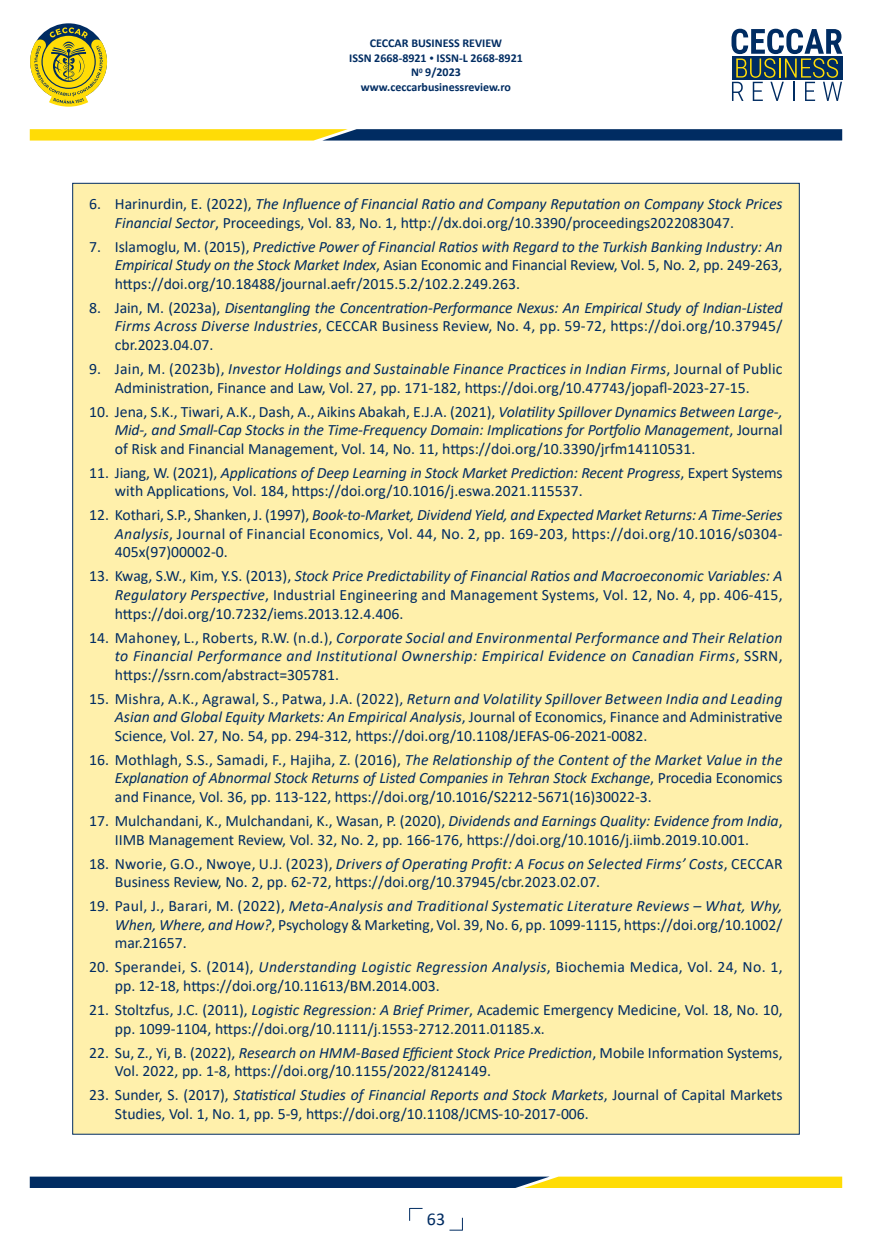
<style>
.page{position:relative;width:872px;height:1255px;background:#fff}
.page>*{position:absolute;margin:0;border:0;box-sizing:border-box;transform-origin:0 0}
.t1{font:18px "Calibri";color:#002c62}
.t2{font:15.75px/18.6px "Calibri";color:#002c62;text-align:justify}
.t3{font:italic 15.75px/18.6px "Calibri";letter-spacing:-.005em;color:#002c62;text-align:justify}
.t4{font:15.75px/18.6px "Calibri";letter-spacing:.02em;color:#002c62}
.t5{font:700 12px/14.4px "Calibri";color:#002c62;text-align:center}
.s1{font-size:9px}
.s2{font-style:italic}
.s3{font-style:normal}
</style>
<div class="page">
<svg style="left:449px;top:1217px;width:14px;height:13px"></svg>
<svg style="left:731px;top:29px;width:111px;height:72px"></svg>
<svg style="left:30px;top:129px;width:812px;height:11px;background:#647144"></svg>
<svg style="left:30px;top:27px;width:77px;height:80px"></svg>
<svg style="left:30px;top:1176px;width:812px;height:11px;background:#69774c"></svg>
<svg style="left:409px;top:1207px;width:13px;height:13px"></svg>
<div style="left:72px;top:183px;width:727px;height:951px;background:#fff0ab;border:1px solid #002c62"></div>
<p class="t5" style="left:349px;top:36px;width:175px">CECCAR BUSINESS REVIEW<br>ISSN 2668-8921 <span class="s1">•</span> ISSN-L 2668-8921<br>N<sup>0</sup> 9/2023 www.ceccarbusinessreview.ro</p>
<p class="t2" style="left:115px;top:194px;width:669px;text-indent:-26px">6. Harinurdin, E. (2022), <span class="s2">The Influence of Financial Ratio and Company Reputation on Company Stock Prices<br>Financial Sector</span>, Proceedings, Vol. 83, No. 1, http://dx.doi.org/10.3390/proceedings2022083047.</p>
<p class="t2" style="left:115px;top:237px;width:669px;text-indent:-26px">7. Islamoglu, M. (2015), <span class="s2">Predictive Power of Financial Ratios with Regard to the Turkish Banking Industry: An Empirical Study on the Stock Market Index</span>, Asian Economic and Financial Review, Vol. 5, No. 2, pp. 249-263, https://doi.org/10.18488/journal.aefr/2015.5.2/102.2.249.263.</p>
<p class="t3" style="left:115px;top:298px;width:669px;text-indent:-26px"><span class="s3">8. Jain, M. (2023a),</span> Disentangling the Concentration-Performance Nexus: An Empirical Study of Indian-Listed Firms Across Diverse Industries<span class="s3">, CECCAR Business Review, No. 4, pp. 59-72, https://doi.org/10.37945/ cbr.2023.04.07.</span></p>
<p class="t2" style="left:89px;top:359px;width:695px;text-align:center">9. Jain, M. (2023b), <span class="s2">Investor Holdings and Sustainable Finance Practices in Indian Firms</span>, Journal of Public<br>Administration, Finance and Law, Vol. 27, pp. 171-182, https://doi.org/10.47743/jopafl-2023-27-15.</p>
<p class="t2" style="left:115px;top:401px;width:669px;text-indent:-26px">10. Jena, S.K., Tiwari, A.K., Dash, A., Aikins Abakah, E.J.A. (2021), <span class="s2">Volatility Spillover Dynamics Between Large-, Mid-, and Small-Cap Stocks in the Time-Frequency Domain: Implications for Portfolio Management</span>, Journal of Risk and Financial Management, Vol. 14, No. 11, https://doi.org/10.3390/jrfm14110531.</p>
<p class="t2" style="left:115px;top:463px;width:669px;text-indent:-26px">11. Jiang, W. (2021), <span class="s2">Applications of Deep Learning in Stock Market Prediction: Recent Progress</span>, Expert Systems with Applications, Vol. 184, https://doi.org/10.1016/j.eswa.2021.115537.</p>
<p class="t2" style="left:115px;top:505px;width:669px;text-indent:-26px">12. Kothari, S.P., Shanken, J. (1997), <span class="s2">Book-to-Market, Dividend Yield, and Expected Market Returns: A Time-Series Analysis</span>, Journal of Financial Economics, Vol. 44, No. 2, pp. 169-203, https://doi.org/10.1016/s0304- 405x(97)00002-0.</p>
<p class="t2" style="left:115px;top:566px;width:669px;text-indent:-26px">13. Kwag, S.W., Kim, Y.S. (2013), <span class="s2">Stock Price Predictability of Financial Ratios and Macroeconomic Variables: A Regulatory Perspective</span>, Industrial Engineering and Management Systems, Vol. 12, No. 4, pp. 406-415, https://doi.org/10.7232/iems.2013.12.4.406.</p>
<p class="t3" style="left:115px;top:627px;width:669px;text-indent:-26px"><span class="s3">14. Mahoney, L., Roberts, R.W. (n.d.),</span> Corporate Social and Environmental Performance and Their Relation to Financial Performance and Institutional Ownership: Empirical Evidence on Canadian Firms<span class="s3">, SSRN, https://ssrn.com/abstract=305781.</span></p>
<p class="t2" style="left:115px;top:688px;width:669px;text-indent:-26px">15. Mishra, A.K., Agrawal, S., Patwa, J.A. (2022), <span class="s2">Return and Volatility Spillover Between India and Leading Asian and Global Equity Markets: An Empirical Analysis</span>, Journal of Economics, Finance and Administrative Science, Vol. 27, No. 54, pp. 294-312, https://doi.org/10.1108/JEFAS-06-2021-0082.</p>
<p class="t2" style="left:115px;top:750px;width:669px;text-indent:-26px">16. Mothlagh, S.S., Samadi, F., Hajiha, Z. (2016), <span class="s2">The Relationship of the Content of the Market Value in the Explanation of Abnormal Stock Returns of Listed Companies in Tehran Stock Exchange</span>, Procedia Economics and Finance, Vol. 36, pp. 113-122, https://doi.org/10.1016/S2212-5671(16)30022-3.</p>
<p class="t2" style="left:89px;top:811px;width:695px;text-align:center">17. Mulchandani, K., Mulchandani, K., Wasan, P. (2020), <span class="s2">Dividends and Earnings Quality: Evidence from India</span>,<br>IIMB Management Review, Vol. 32, No. 2, pp. 166-176, https://doi.org/10.1016/j.iimb.2019.10.001.</p>
<p class="t2" style="left:115px;top:853px;width:669px;text-indent:-26px">18. Nworie, G.O., Nwoye, U.J. (2023), <span class="s2">Drivers of Operating Profit: A Focus on Selected Firms’ Costs</span>, CECCAR<br>Business Review, No. 2, pp. 62-72, https://doi.org/10.37945/cbr.2023.02.07.</p>
<p class="t2" style="left:115px;top:896px;width:669px;text-indent:-26px">19. Paul, J., Barari, M. (2022), <span class="s2">Meta‐Analysis and Traditional Systematic Literature Reviews – What, Why, When, Where, and How?</span>, Psychology &amp; Marketing, Vol. 39, No. 6, pp. 1099-1115, https://doi.org/10.1002/ mar.21657.</p>
<p class="t4" style="left:115px;top:957px;width:669px;text-indent:-26px">20. Sperandei, S. (2014), <span class="s2">Understanding Logistic Regression Analysis</span>, Biochemia Medica, Vol. 24, No. 1, pp. 12-18, https://doi.org/10.11613/BM.2014.003.</p>
<p class="t2" style="left:115px;top:1000px;width:669px;text-indent:-26px">21. Stoltzfus, J.C. (2011), <span class="s2">Logistic Regression: A Brief Primer</span>, Academic Emergency Medicine, Vol. 18, No. 10, pp. 1099-1104, https://doi.org/10.1111/j.1553-2712.2011.01185.x.</p>
<p class="t2" style="left:115px;top:1042px;width:669px;text-indent:-26px">22. Su, Z., Yi, B. (2022), <span class="s2">Research on HMM-Based Efficient Stock Price Prediction</span>, Mobile Information Systems,<br>Vol. 2022, pp. 1-8, https://doi.org/10.1155/2022/8124149.</p>
<p class="t2" style="left:115px;top:1085px;width:669px;text-indent:-26px">23. Sunder, S. (2017), <span class="s2">Statistical Studies of Financial Reports and Stock Markets</span>, Journal of Capital Markets<br>Studies, Vol. 1, No. 1, pp. 5-9, https://doi.org/10.1108/JCMS-10-2017-006.</p>
<p class="t1" style="left:427px;top:1206px;width:20px">63</p>
</div>
